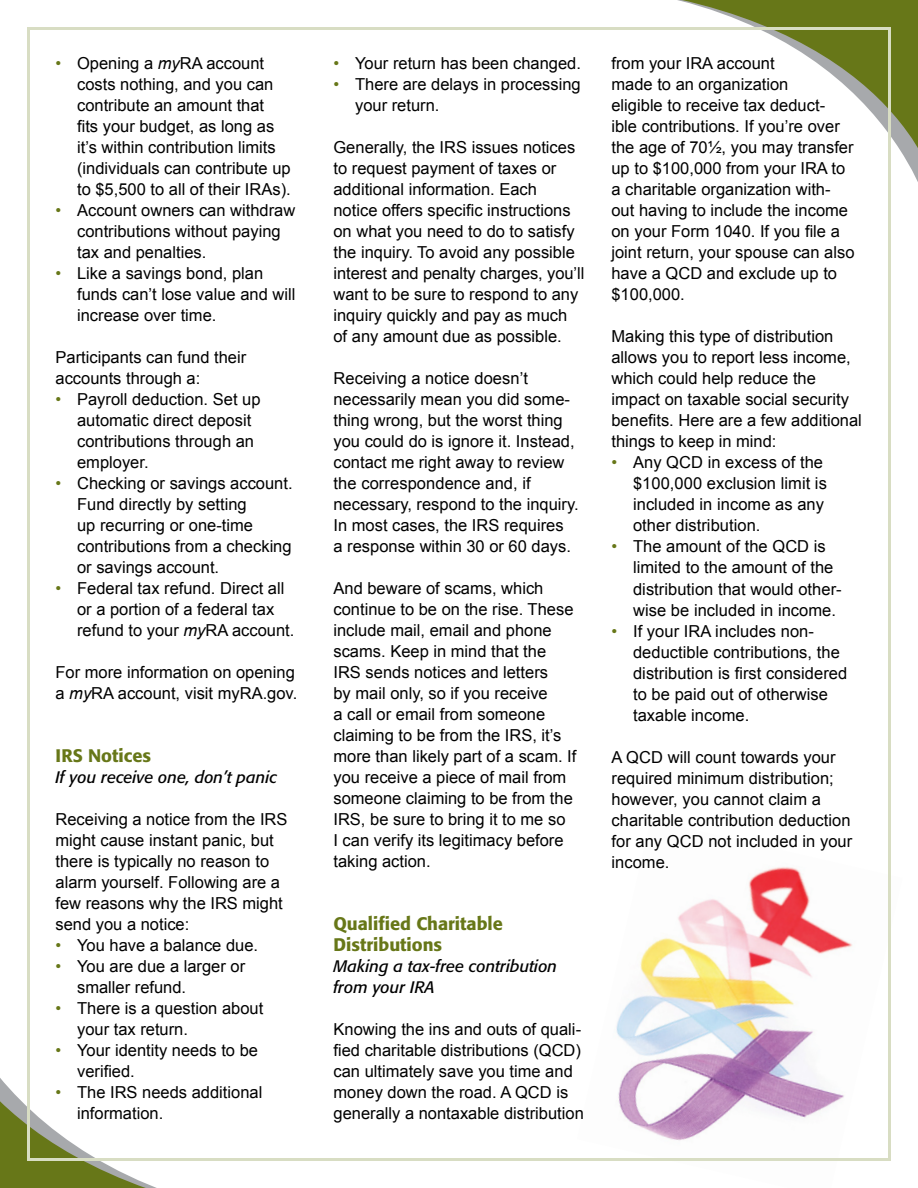
<style>
.page{position:relative;width:918px;height:1188px;background:#fff}
.page>*{position:absolute;margin:0;border:0;box-sizing:border-box;transform-origin:0 0}
.t1{font:500 18px/21px "Formata";color:#677718}
.t2{font:16.5px/21px "Arial";color:#000}
.t3{font:italic 16.5px/21px "Formata";color:#000}
.s1{color:#677718}
.s2{font-style:italic}
</style>
<div class="page">
<img style="left:616px;top:867px;width:237px;height:274px">
<svg style="left:677px;top:0;width:241px;height:182px"></svg>
<svg style="left:0;top:1078px;width:157px;height:110px"></svg>
<p class="t2" style="left:77px;top:52px;width:215px;text-indent:-22px"><span class="s1">•</span> Opening a <span class="s2">my</span>RA account costs nothing, and you can contribute an amount that<br>fits your budget, as long as it’s within contribution limits (individuals can contribute up to $5,500 to all of their IRAs).</p>
<p class="t2" style="left:77px;top:200px;width:220px;text-indent:-22px"><span class="s1">•</span> Account owners can withdraw contributions without paying tax and penalties.</p>
<p class="t2" style="left:77px;top:263px;width:220px;text-indent:-22px"><span class="s1">•</span> Like a savings bond, plan funds can’t lose value and will increase over time.</p>
<p class="t2" style="left:56px;top:347px;width:192px">Participants can fund their accounts through a:</p>
<p class="t2" style="left:77px;top:389px;width:185px;text-indent:-22px"><span class="s1">•</span> Payroll deduction. Set up automatic direct deposit contributions through an employer.</p>
<p class="t2" style="left:77px;top:473px;width:217px;text-indent:-22px"><span class="s1">•</span> Checking or savings account.<br>Fund directly by setting<br>up recurring or one-time contributions from a checking or savings account.</p>
<p class="t2" style="left:77px;top:578px;width:219px;text-indent:-22px"><span class="s1">•</span> Federal tax refund. Direct all or a portion of a federal tax refund to your <span class="s2">my</span>RA account.</p>
<p class="t2" style="left:56px;top:662px;width:243px">For more information on opening a <span class="s2">my</span>RA account, visit myRA.gov.</p>
<p class="t1" style="left:56px;top:745px;width:97px">IRS Notices</p>
<p class="t3" style="left:56px;top:767px;width:223px">If you receive one, don’t panic</p>
<p class="t2" style="left:56px;top:809px;width:234px">Receiving a notice from the IRS might cause instant panic, but there is typically no reason to alarm yourself. Following are a few reasons why the IRS might send you a notice:</p>
<p class="t2" style="left:56px;top:935px;width:204px"><span class="s1">•</span> You have a balance due.</p>
<p class="t2" style="left:77px;top:956px;width:170px;text-indent:-22px"><span class="s1">•</span> You are due a larger or smaller refund.</p>
<p class="t2" style="left:77px;top:998px;width:188px;text-indent:-22px"><span class="s1">•</span> There is a question about your tax return.</p>
<p class="t2" style="left:77px;top:1040px;width:183px;text-indent:-22px"><span class="s1">•</span> Your identity needs to be verified.</p>
<p class="t2" style="left:77px;top:1082px;width:187px;text-indent:-22px"><span class="s1">•</span> The IRS needs additional information.</p>
<p class="t2" style="left:333px;top:53px;width:249px"><span class="s1">•</span> Your return has been changed.</p>
<p class="t2" style="left:355px;top:74px;width:227px;text-indent:-22px"><span class="s1">•</span> There are delays in processing your return.</p>
<p class="t2" style="left:333px;top:137px;width:252px">Generally, the IRS issues notices to request payment of taxes or additional information. Each notice offers specific instructions on what you need to do to satisfy the inquiry. To avoid any possible interest and penalty charges, you’ll want to be sure to respond to any inquiry quickly and pay as much of any amount due as possible.</p>
<p class="t2" style="left:333px;top:368px;width:247px">Receiving a notice doesn’t necessarily mean you did some&shy;thing wrong, but the worst thing you could do is ignore it. Instead, contact me right away to review the correspondence and, if necessary, respond to the inquiry.<br>In most cases, the IRS requires<br>a response within 30 or 60 days.</p>
<p class="t2" style="left:333px;top:578px;width:245px">And beware of scams, which continue to be on the rise. These include mail, email and phone scams. Keep in mind that the<br>IRS sends notices and letters<br>by mail only, so if you receive<br>a call or email from someone claiming to be from the IRS, it’s more than likely part of a scam. If you receive a piece of mail from someone claiming to be from the<br>IRS, be sure to bring it to me so<br>I can verify its legitimacy before taking action.</p>
<p class="t1" style="left:333px;top:913px;width:171px">Qualified Charitable<br>Distributions</p>
<p class="t3" style="left:333px;top:956px;width:225px">Making a tax-free contribution from your IRA</p>
<p class="t2" style="left:333px;top:1019px;width:252px">Knowing the ins and outs of quali&shy;fied charitable distributions (QCD) can ultimately save you time and money down the road. A QCD is generally a nontaxable distribution</p>
<p class="t2" style="left:611px;top:52px;width:245px">from your IRA account<br>made to an organization<br>eligible to receive tax deduct&shy;ible contributions. If you’re over the age of 70½, you may transfer up to $100,000 from your IRA to a charitable organization with&shy;out having to include the income on your Form 1040. If you file a joint return, your spouse can also have a QCD and exclude up to $100,000.</p>
<p class="t2" style="left:611px;top:326px;width:252px">Making this type of distribution allows you to report less income, which could help reduce the impact on taxable social security benefits. Here are a few additional things to keep in mind:</p>
<p class="t2" style="left:633px;top:452px;width:195px;text-indent:-22px"><span class="s1">•</span> Any QCD in excess of the $100,000 exclusion limit is included in income as any other distribution.</p>
<p class="t2" style="left:633px;top:536px;width:210px;text-indent:-22px"><span class="s1">•</span> The amount of the QCD is limited to the amount of the distribution that would other&shy;wise be included in income.</p>
<p class="t2" style="left:633px;top:620px;width:216px;text-indent:-22px"><span class="s1">•</span> If your IRA includes non&shy;deductible contributions, the distribution is first considered to be paid out of otherwise taxable income.</p>
<p class="t2" style="left:611px;top:747px;width:242px">A QCD will count towards your required minimum distribution; however, you cannot claim a charitable contribution deduction for any QCD not included in your income.</p>
</div>
